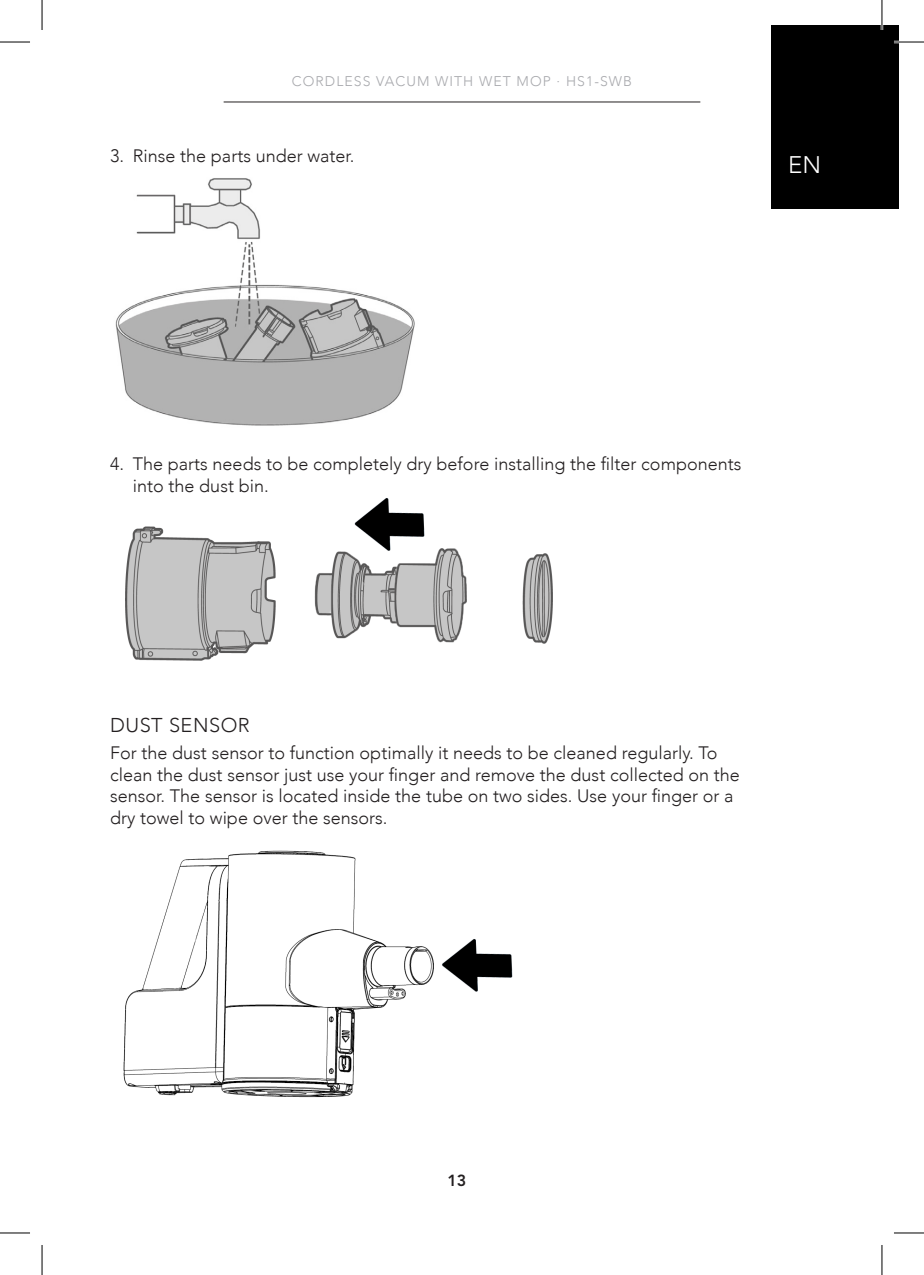
<style>
.page{position:relative;width:924px;height:1275px;background:#fff}
.page>*{position:absolute;margin:0;border:0;box-sizing:border-box;transform-origin:0 0}
.t1{font:300 24px "Avenir";color:#fff}
.SUBHEADING{font:300 20px "Avenir";letter-spacing:.025em;color:#231f20}
.Body{font:300 18px/21.6px "Avenir";color:#231f20}
.t2{font:800 16px "Avenir LT Pro";color:#231f20}
.t3{font:300 14px "Avenir";letter-spacing:.075em;color:#a8a9ad}
</style>
<div class="page">
<hr style="left:223px;top:101px;width:477px;height:1px;background:#231f20">
<div style="left:771px;top:25px;width:127px;height:183px;background:#000"></div>
<img style="left:115px;top:178px;width:300px;height:248px">
<img style="left:125px;top:498px;width:428px;height:163px">
<img style="left:123px;top:850px;width:311px;height:248px">
<img style="left:442px;top:939px;width:71px;height:53px">
<hr style="left:893px;top:41px;width:30px;height:2px;background:#fff">
<hr style="left:880px;top:0;width:2px;height:30px;background:#fff">
<hr style="left:0;top:42px;width:30px;height:1px;background:#000">
<hr style="left:893px;top:42px;width:30px;height:1px;background:#000">
<hr style="left:0;top:1232px;width:30px;height:1px;background:#000">
<hr style="left:893px;top:1232px;width:30px;height:1px;background:#000">
<hr style="left:42px;top:0;width:1px;height:30px;background:#000">
<hr style="left:42px;top:1245px;width:1px;height:30px;background:#000">
<hr style="left:881px;top:0;width:1px;height:30px;background:#000">
<hr style="left:881px;top:1245px;width:1px;height:30px;background:#000">
<p class="t3" style="left:292px;top:73px;width:341px">CORDLESS VACUM WITH WET MOP · HS1-SWB</p>
<p class="Body" style="left:110px;top:145px;width:246px">3. Rinse the parts under water.</p>
<h1 class="t1" style="left:787px;top:150px;width:34px">EN</h1>
<p class="Body" style="left:133px;top:453px;width:609px;text-indent:-23px">4. The parts needs to be completely dry before installing the filter components into the dust bin.</p>
<p class="SUBHEADING" style="left:110px;top:713px;width:141px">DUST SENSOR</p>
<p class="Body" style="left:110px;top:742px;width:631px">For the dust sensor to function optimally it needs to be cleaned regularly. To clean the dust sensor just use your finger and remove the dust collected on the sensor. The sensor is located inside the tube on two sides. Use your finger or a dry towel to wipe over the sensors.</p>
<p class="t2" style="left:447px;top:1170px;width:20px">13</p>
</div>
